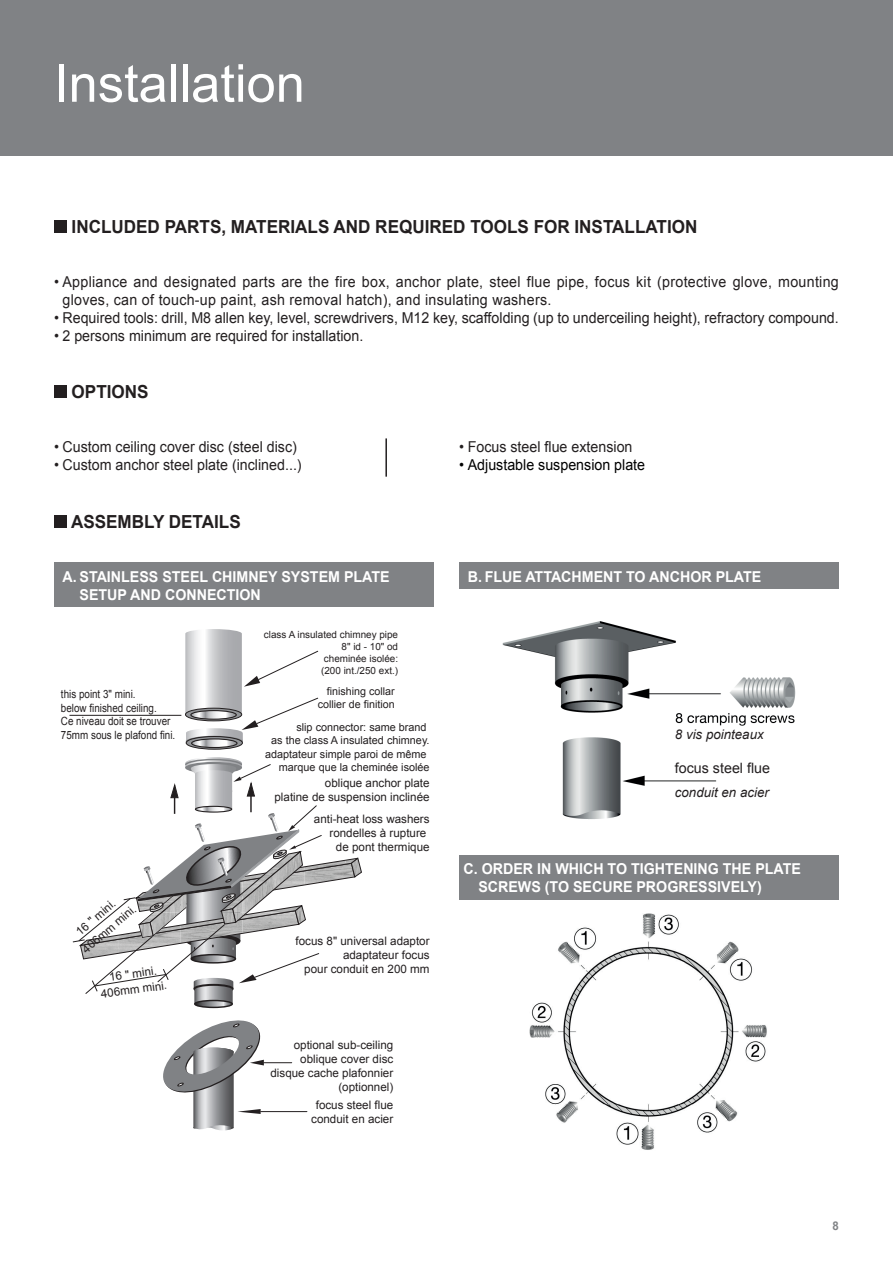
<style>
.page{position:relative;width:893px;height:1263px;background:#fff}
.page>*{position:absolute;margin:0;border:0;box-sizing:border-box;transform-origin:0 0}
.t1{font:52.5px "Arial";color:#fff}
.t2{font:700 18px "Arial";color:#231f20;scale:.95 1}
.t3{font:15px "Arial";color:#231f20;scale:.95 1}
.t4{font:15px/18px "Arial";letter-spacing:.02em;color:#231f20;scale:.95 1}
.t5{font:700 15px/18px "Arial";color:#fff;scale:.95 1}
.t6{font:15px "Arial";color:#000001;scale:.95 1}
.t7{font:14.25px "Arial";color:#231f20}
.t8{font:italic 13.35px "Arial";color:#231f20}
.t9{font:700 12px "Arial";color:#808285;scale:.95 1}
.t10{font:11.7px/14px "Arial";color:#231f20;text-align:right}
.t11{font:11.4px/13.6px "Arial";color:#231f20;scale:.87 1}
.t12{font:10.95px/13px "Arial";color:#231f20;text-align:right}
.t13{font:10.8px/12.9px "Arial";color:#231f20;text-align:right}
.t14{font:9.9px/11.9px "Arial";color:#231f20;text-align:right}
</style>
<div class="page">
<div style="left:0;top:0;width:893px;height:156px;background:#808285"></div>
<div style="left:54px;top:220px;width:13px;height:13px;background:#231f20"></div>
<div style="left:54px;top:385px;width:13px;height:13px;background:#231f20"></div>
<div style="left:54px;top:562px;width:380px;height:45px;background:#808285"></div>
<div style="left:54px;top:515px;width:13px;height:13px;background:#231f20"></div>
<svg style="left:163px;top:1020px;width:129px;height:111px"></svg>
<hr style="left:261px;top:1111px;width:46px;height:1px;background:#231f20">
<div style="left:194px;top:1000px;width:39px;height:8px;border:1px solid #231f20;border-radius:50%"></div>
<hr style="left:69px;top:715px;width:112px;height:1px;background:#231f20">
<svg style="left:72px;top:629px;width:290px;height:378px"></svg>
<div style="left:459px;top:562px;width:380px;height:27px;background:#808285"></div>
<div style="left:459px;top:854px;width:380px;height:45px;background:#808285"></div>
<img style="left:502px;top:621px;width:294px;height:198px">
<div style="left:653px;top:754px;width:143px;height:24px;background:#fff"></div>
<img style="left:529px;top:913px;width:238px;height:237px">
<hr style="left:385px;top:438px;width:2px;height:39px;background:#231f20">
<h1 class="t1" style="left:54px;top:49px;width:252px">Installation</h1>
<h2 class="t2" style="left:72px;top:214px;width:660px">INCLUDED PARTS, MATERIALS AND REQUIRED TOOLS FOR INSTALLATION</h2>
<p class="t4" style="left:63px;top:273px;width:819px;text-indent:-9px">• Appliance and designated parts are the fire box, anchor plate, steel flue pipe, focus kit (protective glove, mounting gloves, can of touch-up paint, ash removal hatch), and insulating washers.</p>
<p class="t3" style="left:54px;top:308px;width:828px">• Required tools: drill, M8 allen key, level, screwdrivers, M12 key, scaffolding (up to underceiling height), refractory compound.</p>
<p class="t3" style="left:54px;top:326px;width:327px">• 2 persons minimum are required for installation.</p>
<h2 class="t2" style="left:72px;top:380px;width:83px">OPTIONS</h2>
<p class="t3" style="left:54px;top:437px;width:257px">• Custom ceiling cover disc (steel disc)</p>
<p class="t3" style="left:54px;top:455px;width:262px">• Custom anchor steel plate (inclined...)</p>
<h2 class="t2" style="left:71px;top:510px;width:180px">ASSEMBLY DETAILS</h2>
<p class="t5" style="left:80px;top:568px;width:328px;text-indent:-17px">A. STAINLESS STEEL CHIMNEY SYSTEM PLATE<br>SETUP AND CONNECTION</p>
<p class="t14" style="left:264px;top:629px;width:136px">class A insulated chimney pipe<br>8" id - 10" od<br>cheminée isolée:<br>(200 int./250 ext.)</p>
<p class="t11" style="left:61px;top:687px;width:133px">this point 3" mini.<br>below finished ceiling.<br>Ce niveau doit se trouver<br>75mm sous le plafond fini.</p>
<p class="t13" style="left:318px;top:685px;width:78px">finishing collar collier de finition</p>
<p class="t12" style="left:265px;top:721px;width:166px">slip connector: same brand<br>as the class A insulated chimney. adaptateur simple paroi de même marque que la cheminée isolée</p>
<p class="t10" style="left:275px;top:776px;width:157px">oblique anchor plate<br>platine de suspension inclinée</p>
<p class="t10" style="left:73px;top:927px;width:50px;rotate:-40deg">16 " mini.</p>
<p class="t10" style="left:79px;top:945px;width:68px;rotate:-40deg">406mm mini.</p>
<p class="t10" style="left:108px;top:970px;width:50px;rotate:-8deg">16 " mini.</p>
<p class="t10" style="left:100px;top:987px;width:68px;rotate:-8deg">406mm mini.</p>
<p class="t10" style="left:314px;top:812px;width:117px">anti-heat loss washers rondelles à rupture<br>de pont thermique</p>
<p class="t10" style="left:296px;top:934px;width:136px">focus 8" universal adaptor adaptateur focus<br>pour conduit en 200 mm</p>
<p class="t10" style="left:270px;top:1038px;width:124px">optional sub-ceiling oblique cover disc disque cache plafonnier (optionnel)</p>
<p class="t10" style="left:311px;top:1098px;width:84px;text-align:center">focus steel flue conduit en acier</p>
<p class="t3" style="left:459px;top:437px;width:184px">• Focus steel flue extension</p>
<p class="t6" style="left:459px;top:455px;width:197px">• Adjustable suspension plate</p>
<p class="t5" style="left:468px;top:568px;width:310px">B. FLUE ATTACHMENT TO ANCHOR PLATE</p>
<p class="t8" style="left:675px;top:725px;width:90px">8 vis pointeaux</p>
<p class="t7" style="left:675px;top:759px;width:97px">focus steel flue</p>
<p class="t8" style="left:675px;top:783px;width:95px">conduit en acier</p>
<p class="t5" style="left:478px;top:860px;width:341px;text-indent:-15px">C. ORDER IN WHICH TO TIGHTENING THE PLATE<br>SCREWS (TO SECURE PROGRESSIVELY)</p>
<p class="t9" style="left:833px;top:1218px;width:8px">8</p>
</div>
